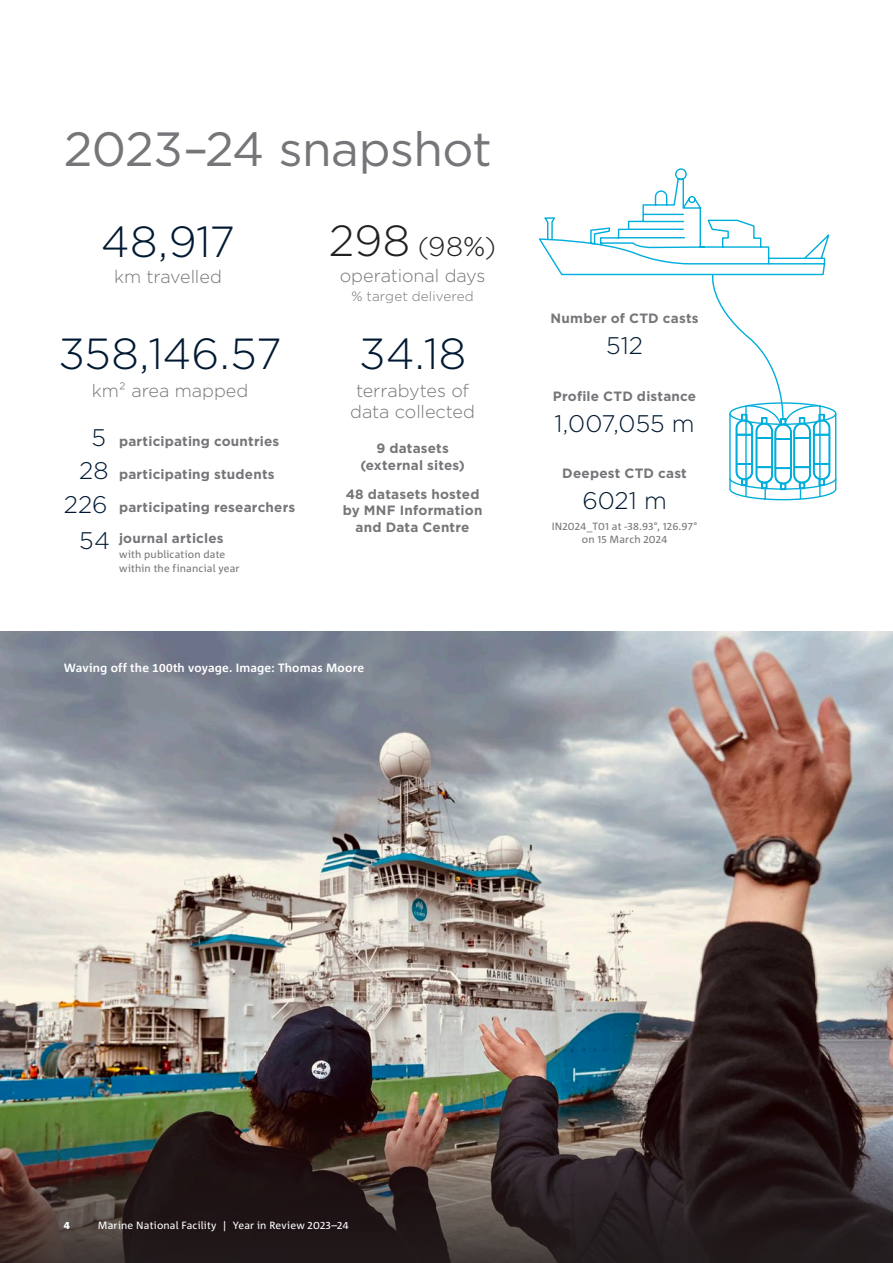
<style>
.page{position:relative;width:893px;height:1263px;background:#fff}
.page>*{position:absolute;margin:0;border:0;box-sizing:border-box;transform-origin:0 0}
.H1_Page_Title_A4{font:48px "Gotham";letter-spacing:-.01em;color:#757679}
.Info_feature{font:300 43.5px "Gotham";letter-spacing:.005em;color:#001932}
.Info_body{font:300 43.5px "Gotham";color:#001932}
.Info_feature-2{font:300 27px "Gotham";color:#231f20}
.Info_sub{font:300 24px "Gotham";color:#001932}
.Info_sub_sml{font:300 18px/21px "Gotham";letter-spacing:-.005em;color:#757679;text-align:center}
.Info_body-2{font:700 13.5px/16.5px "Gotham";letter-spacing:.015em;color:#757679;text-align:center}
.Info_sub-2{font:700 13.5px "Gotham";letter-spacing:.015em;color:#757679}
.Info_sub_sml-2{font:300 13.5px "Gotham";letter-spacing:.005em;color:#757679}
.t1{font:700 12px "Corpid C1";letter-spacing:.015em;color:#fff}
.Info_body-3{font:10.5px/13.5px "Corpid C1";letter-spacing:.015em;color:#757679;text-align:center}
.t2{font:10.5px "Corpid C1";letter-spacing:.015em;color:#fff}
.t3{font:800 10.5px "Corpid C1";color:#fff}
.s1{font-weight:300;font-size:24px;color:#001932}
.s2{font-size:43.5px}
</style>
<div class="page">
<img style="left:0;top:631px;width:893px;height:472px">
<svg style="left:539px;top:168px;width:298px;height:333px"></svg>
<img style="left:0;top:1103px;width:893px;height:160px">
<h1 class="H1_Page_Title_A4" style="left:64px;top:118px;width:430px">2023–24 snapshot</h1>
<p class="Info_body" style="left:101px;top:214px;width:136px">48,917</p>
<p class="Info_sub_sml" style="left:114px;top:266px;width:109px">km travelled</p>
<p class="Info_feature" style="left:58px;top:326px;width:225px">358,146.57</p>
<p class="Info_sub_sml" style="left:92px;top:379px;width:158px">km2 area mapped</p>
<p class="Info_sub-2" style="left:91px;top:433px;width:189px"><span class="s1">5</span> participating countries</p>
<p class="Info_sub" style="left:79px;top:456px;width:31px">28</p>
<p class="Info_body-2" style="left:119px;top:466px;width:157px">participating students</p>
<p class="Info_sub" style="left:64px;top:489px;width:45px">226</p>
<p class="Info_body-2" style="left:119px;top:499px;width:178px">participating researchers</p>
<p class="Info_sub" style="left:79px;top:525px;width:32px">54</p>
<p class="Info_body-2" style="left:119px;top:530px;width:106px">journal articles</p>
<p class="Info_body-3" style="left:119px;top:548px;width:122px;text-align:left">with publication date within the financial year</p>
<p class="Info_feature-2" style="left:329px;top:229px;width:169px"><span class="s2">298</span> (98%)</p>
<p class="Info_sub_sml" style="left:340px;top:265px;width:147px">operational days</p>
<p class="Info_sub_sml-2" style="left:351px;top:288px;width:124px">% target delivered</p>
<p class="Info_feature" style="left:359px;top:326px;width:108px">34.18</p>
<p class="Info_sub_sml" style="left:350px;top:379px;width:126px">terrabytes of data collected</p>
<p class="Info_body-2" style="left:360px;top:440px;width:106px">9 datasets (external sites)</p>
<p class="Info_body-2" style="left:343px;top:486px;width:141px">48 datasets hosted by MNF Information and Data Centre</p>
<p class="t1" style="left:64px;top:660px;width:302px">Waving off the 100th voyage. Image: Thomas Moore</p>
<p class="Info_body-2" style="left:551px;top:310px;width:150px">Number of CTD casts</p>
<p class="Info_sub" style="left:606px;top:331px;width:38px">512</p>
<p class="Info_body-2" style="left:553px;top:387px;width:145px">Profile CTD distance</p>
<p class="Info_sub" style="left:554px;top:408px;width:142px">1,007,055 m</p>
<p class="Info_body-2" style="left:562px;top:465px;width:126px">Deepest CTD cast</p>
<p class="Info_sub" style="left:582px;top:486px;width:86px">6021 m</p>
<p class="Info_body-3" style="left:552px;top:519px;width:147px">IN2024_T01 at -38.93°, 126.97° on 15 March 2024</p>
<p class="t3" style="left:64px;top:1218px;width:8px">4</p>
<p class="t2" style="left:98px;top:1218px;width:252px">Marine National Facility | Year in Review 2023–24</p>
</div>
